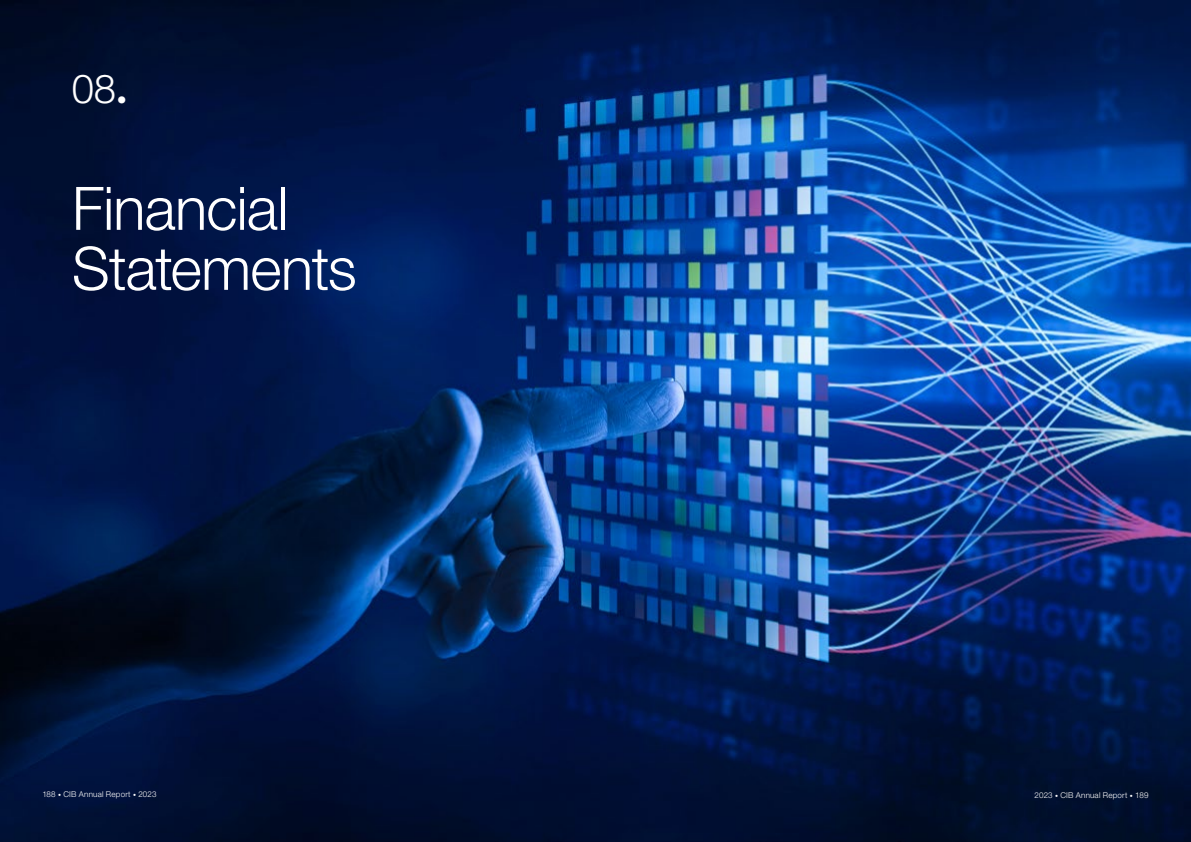
<style>
.page{position:relative;width:1191px;height:842px;background:#fff}
.page>*{position:absolute;margin:0;border:0;box-sizing:border-box;transform-origin:0 0}
.t1{font:300 60px/60px "Helvetica Neue LT Std";letter-spacing:-.015em;color:#fff}
.t2{font:300 40px "Helvetica Neue LT Std";color:#fff}
.t3{font:300 8px "Helvetica Neue LT Std";letter-spacing:.025em;color:#fff}
.s1{font-weight:400;font-size:6px}
</style>
<div class="page">
<img style="left:0;top:0;width:1191px;height:842px">
<h2 class="t2" style="left:72px;top:64px;width:56px">08<sub>•</sub></h2>
<h1 class="t1" style="left:72px;top:177px;width:286px">Financial<br>Statements</h1>
<p class="t3" style="left:43px;top:790px;width:115px">188 <span class="s1">•</span> CIB Annual Report <span class="s1">•</span> 2023</p>
<p class="t3" style="left:1034px;top:791px;width:115px">2023 <span class="s1">•</span> CIB Annual Report <span class="s1">•</span> 189</p>
</div>
